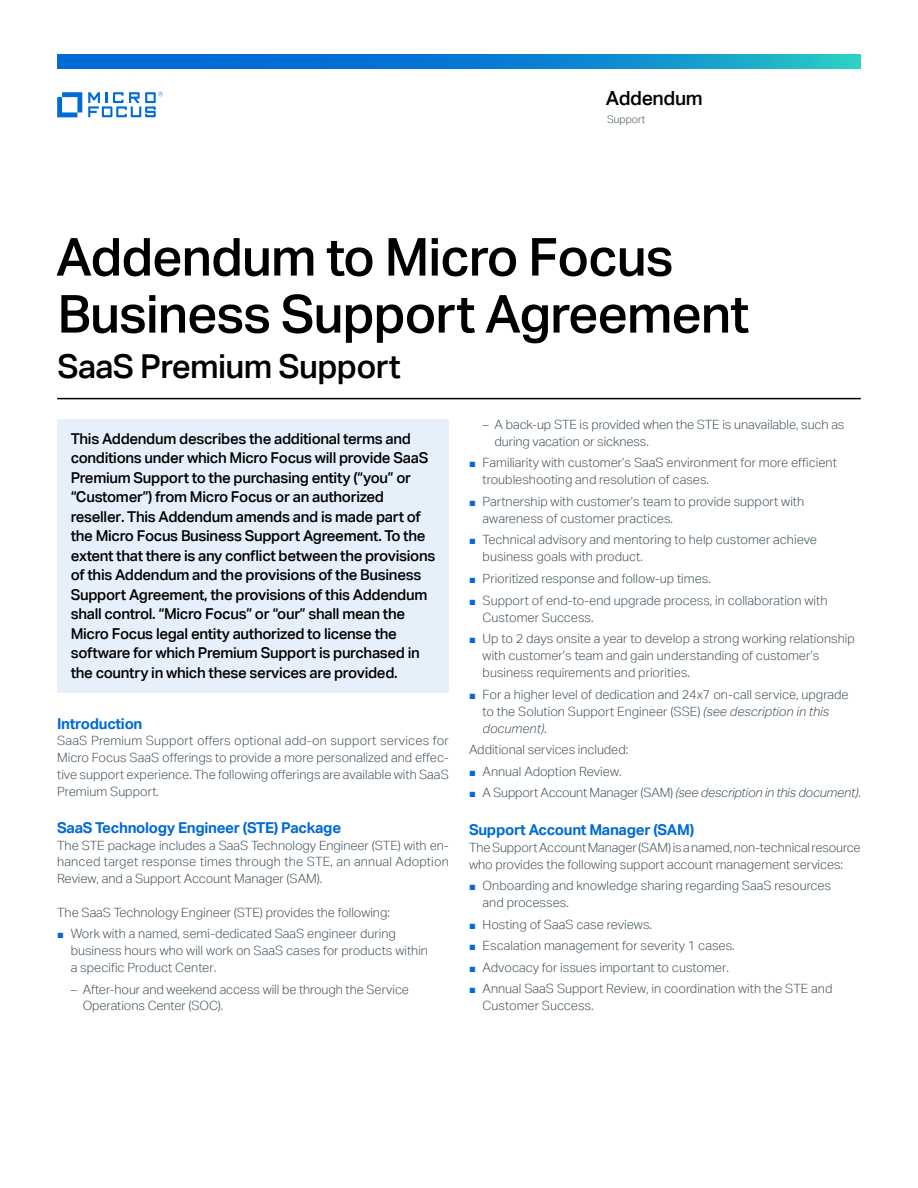
<style>
.page{position:relative;width:918px;height:1188px;background:#fff}
.page>*{position:absolute;margin:0;border:0;box-sizing:border-box;transform-origin:0 0}
.headline_35_38{font:500 52.5px/57px "Aktiv Grotesk";letter-spacing:-.02em;color:#000}
.headline_35_38-2{font:500 33px "Aktiv Grotesk";letter-spacing:-.02em;color:#000}
.collateral_name_13_1{font:500 19.5px "Aktiv Grotesk";letter-spacing:-.02em;color:#000}
.subhead10_13_-_Singl{font:500 15px/19.5px "Aktiv Grotesk";letter-spacing:-.02em;color:#000}
.subhead_10_13-blue{font:700 15px "Aktiv Grotesk";letter-spacing:-.02em;color:#006bd6}
.body_8_5_11-grey{font:300 12.75px/17.1px "Aktiv Grotesk";color:#455560}
.t1{font:italic 300 12.75px "Aktiv Grotesk";letter-spacing:-.015em;color:#455560}
.caption_7_9_5-grey{font:300 10.5px "Aktiv Grotesk";color:#455560}
.s1{font-family:"Arial";font-weight:400;font-size:11.25px;color:#006bd6}
.s2{font-style:italic}
.s3{font-family:"Arial";font-weight:400;font-style:normal;font-size:11.25px;color:#006bd6}
.s4{font-style:normal}
</style>
<div class="page">
<div style="left:57px;top:420px;width:392px;height:273px;background:#e6f0fb"></div>
<hr style="left:57px;top:398px;width:804px;height:1px;background:#000">
<svg style="left:57px;top:54px;width:804px;height:15px"></svg>
<svg style="left:57px;top:92px;width:25px;height:25px"></svg>
<svg style="left:88px;top:92px;width:75px;height:25px"></svg>
<p class="collateral_name_13_1" style="left:606px;top:86px;width:98px">Addendum</p>
<p class="caption_7_9_5-grey" style="left:607px;top:113px;width:40px">Support</p>
<p class="headline_35_38" style="left:56px;top:228px;width:695px">Addendum to Micro Focus<br>Business Support Agreement</p>
<p class="headline_35_38-2" style="left:57px;top:346px;width:345px">SaaS Premium Support</p>
<p class="subhead10_13_-_Singl" style="left:71px;top:429px;width:366px">This Addendum describes the additional terms and conditions under which Micro Focus will provide SaaS Premium Support to the purchasing entity (“you” or “Customer”) from Micro Focus or an authorized reseller. This Addendum amends and is made part of the Micro Focus Business Support Agreement. To the extent that there is any conflict between the provisions of this Addendum and the provisions of the Business Support Agreement, the provisions of this Addendum shall control. “Micro Focus” or “our” shall mean the Micro Focus legal entity authorized to license the software for which Premium Support is purchased in the country in which these services are provided.</p>
<p class="subhead_10_13-blue" style="left:57px;top:714px;width:87px">Introduction</p>
<p class="body_8_5_11-grey" style="left:57px;top:732px;width:393px;text-align:justify">SaaS Premium Support offers optional add-on support services for Micro Focus SaaS offerings to provide a more personalized and effec&shy;tive support experience. The following offerings are available with SaaS Premium Support.</p>
<p class="subhead_10_13-blue" style="left:57px;top:818px;width:286px">SaaS Technology Engineer (STE) Package</p>
<p class="body_8_5_11-grey" style="left:57px;top:837px;width:393px;text-align:justify">The STE package includes a SaaS Technology Engineer (STE) with en&shy;hanced target response times through the STE, an annual Adoption Review, and a Support Account Manager (SAM).</p>
<p class="body_8_5_11-grey" style="left:57px;top:904px;width:334px">The SaaS Technology Engineer (STE) provides the following:</p>
<p class="body_8_5_11-grey" style="left:71px;top:926px;width:359px;text-indent:-14px"><span class="s1">■</span> Work with a named, semi-dedicated SaaS engineer during business hours who will work on SaaS cases for products within a specific Product Center.</p>
<p class="body_8_5_11-grey" style="left:83px;top:981px;width:328px;text-indent:-12px">– After-hour and weekend access will be through the Service<br>Operations Center (SOC).</p>
<p class="body_8_5_11-grey" style="left:495px;top:416px;width:351px;text-indent:-12px">– A back-up STE is provided when the STE is unavailable, such as during vacation or sickness.</p>
<p class="body_8_5_11-grey" style="left:483px;top:454px;width:356px;text-indent:-14px"><span class="s1">■</span> Familiarity with customer’s SaaS environment for more efficient troubleshooting and resolution of cases.</p>
<p class="body_8_5_11-grey" style="left:483px;top:493px;width:323px;text-indent:-14px"><span class="s1">■</span> Partnership with customer’s team to provide support with awareness of customer practices.</p>
<p class="body_8_5_11-grey" style="left:483px;top:531px;width:336px;text-indent:-14px"><span class="s1">■</span> Technical advisory and mentoring to help customer achieve business goals with product.</p>
<p class="body_8_5_11-grey" style="left:469px;top:570px;width:243px"><span class="s1">■</span> Prioritized response and follow-up times.</p>
<p class="body_8_5_11-grey" style="left:483px;top:592px;width:346px;text-indent:-14px"><span class="s1">■</span> Support of end-to-end upgrade process, in collaboration with<br>Customer Success.</p>
<p class="body_8_5_11-grey" style="left:483px;top:630px;width:374px;text-indent:-14px"><span class="s1">■</span> Up to 2 days onsite a year to develop a strong working relationship with customer’s team and gain understanding of customer’s business requirements and priorities.</p>
<p class="body_8_5_11-grey" style="left:483px;top:686px;width:368px;text-indent:-14px"><span class="s1">■</span> For a higher level of dedication and 24x7 on-call service, upgrade to the Solution Support Engineer (SSE) <span class="s2">(see description in this document)</span>.</p>
<p class="body_8_5_11-grey" style="left:469px;top:741px;width:161px">Additional services included:</p>
<p class="body_8_5_11-grey" style="left:469px;top:763px;width:154px"><span class="s1">■</span> Annual Adoption Review.</p>
<p class="t1" style="left:469px;top:786px;width:393px"><span class="s3">■</span> <span class="s4">A Support Account Manager (SAM)</span> (see description in this document)<span class="s4">.</span></p>
<p class="subhead_10_13-blue" style="left:469px;top:820px;width:227px">Support Account Manager (SAM)</p>
<p class="body_8_5_11-grey" style="left:469px;top:839px;width:393px">The Support Account Manager (SAM) is a named, non-technical resource who provides the following support account management services:</p>
<p class="body_8_5_11-grey" style="left:483px;top:877px;width:350px;text-indent:-14px"><span class="s1">■</span> Onboarding and knowledge sharing regarding SaaS resources and processes.</p>
<p class="body_8_5_11-grey" style="left:469px;top:916px;width:184px"><span class="s1">■</span> Hosting of SaaS case reviews.</p>
<p class="body_8_5_11-grey" style="left:469px;top:937px;width:267px"><span class="s1">■</span> Escalation management for severity 1 cases.</p>
<p class="body_8_5_11-grey" style="left:469px;top:959px;width:261px"><span class="s1">■</span> Advocacy for issues important to customer.</p>
<p class="body_8_5_11-grey" style="left:483px;top:980px;width:351px;text-indent:-14px"><span class="s1">■</span> Annual SaaS Support Review, in coordination with the STE and<br>Customer Success.</p>
</div>
